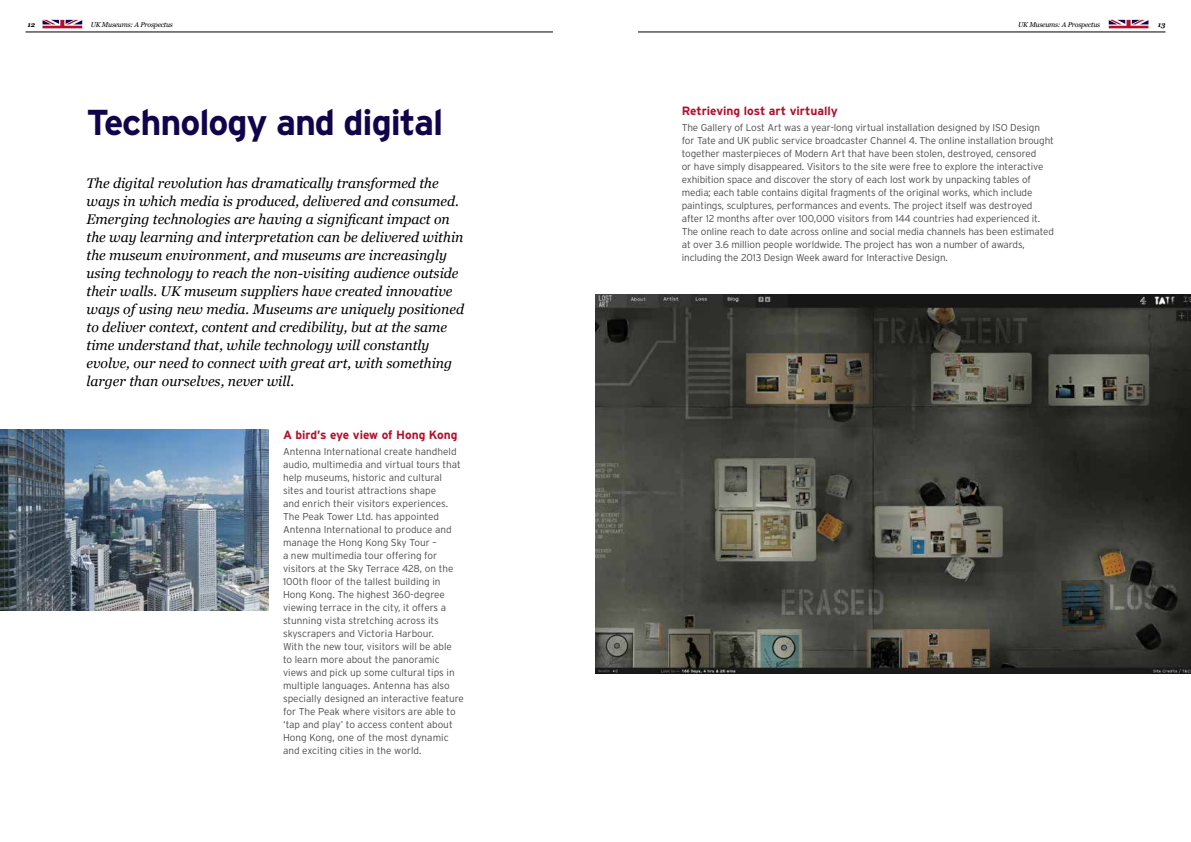
<style>
.page{position:relative;width:1191px;height:842px;background:#fff}
.page>*{position:absolute;margin:0;border:0;box-sizing:border-box;transform-origin:0 0}
.t1{font:700 36px "Interstate";letter-spacing:-.03em;color:#12044b}
.t2{font:italic 14px/18px "Georgia";color:#000}
.t3{font:700 12px "Interstate";color:#b10f2b}
.t4{font:300 10px/13px "Interstate";letter-spacing:-.01em;color:#4d4d4f}
.t5{font:italic 7px "Georgia";letter-spacing:-.03em;color:#000}
.t6{font:italic 700 7px "Georgia";color:#000}
</style>
<div class="page">
<hr style="left:638px;top:32px;width:527px;height:1px;background:#000">
<svg style="left:1108px;top:20px;width:40px;height:8px"></svg>
<hr style="left:26px;top:32px;width:527px;height:1px;background:#000">
<svg style="left:43px;top:20px;width:39px;height:8px"></svg>
<img style="left:0;top:429px;width:269px;height:181px">
<img style="left:595px;top:295px;width:596px;height:378px">
<p class="t6" style="left:28px;top:19px;width:9px">12</p>
<p class="t5" style="left:91px;top:19px;width:84px">UK Museums: A Prospectus</p>
<p class="t5" style="left:1018px;top:19px;width:84px">UK Museums: A Prospectus</p>
<p class="t6" style="left:1157px;top:19px;width:9px">13</p>
<h1 class="t1" style="left:86px;top:102px;width:358px">Technology and digital</h1>
<p class="t2" style="left:86px;top:174px;width:379px">The digital revolution has dramatically transformed the ways in which media is produced, delivered and consumed.<br>Emerging technologies are having a significant impact on the way learning and interpretation can be delivered within the museum environment, and museums are increasingly using technology to reach the non-visiting audience outside their walls. UK museum suppliers have created innovative ways of using new media. Museums are uniquely positioned to deliver context, content and credibility, but at the same time understand that, while technology will constantly evolve, our need to connect with great art, with something larger than ourselves, never will.</p>
<p class="t3" style="left:283px;top:428px;width:176px">A bird’s eye view of Hong Kong</p>
<p class="t4" style="left:283px;top:445px;width:182px">Antenna International create handheld audio, multimedia and virtual tours that help museums, historic and cultural sites and tourist attractions shape<br>and enrich their visitors experiences.<br>The Peak Tower Ltd. has appointed Antenna International to produce and manage the Hong Kong Sky Tour –<br>a new multimedia tour offering for visitors at the Sky Terrace 428, on the 100th floor of the tallest building in Hong Kong. The highest 360-degree viewing terrace in the city, it offers a stunning vista stretching across its skyscrapers and Victoria Harbour.<br>With the new tour, visitors will be able<br>to learn more about the panoramic views and pick up some cultural tips in multiple languages. Antenna has also specially designed an interactive feature for The Peak where visitors are able to ‘tap and play’ to access content about Hong Kong, one of the most dynamic and exciting cities in the world.</p>
<p class="t3" style="left:681px;top:104px;width:158px">Retrieving lost art virtually</p>
<p class="t4" style="left:681px;top:121px;width:374px">The Gallery of Lost Art was a year-long virtual installation designed by ISO Design for Tate and UK public service broadcaster Channel 4. The online installation brought together masterpieces of Modern Art that have been stolen, destroyed, censored<br>or have simply disappeared. Visitors to the site were free to explore the interactive exhibition space and discover the story of each lost work by unpacking tables of media; each table contains digital fragments of the original works, which include paintings, sculptures, performances and events. The project itself was destroyed after 12 months after over 100,000 visitors from 144 countries had experienced it.<br>The online reach to date across online and social media channels has been estimated at over 3.6 million people worldwide. The project has won a number of awards, including the 2013 Design Week award for Interactive Design.</p>
</div>
